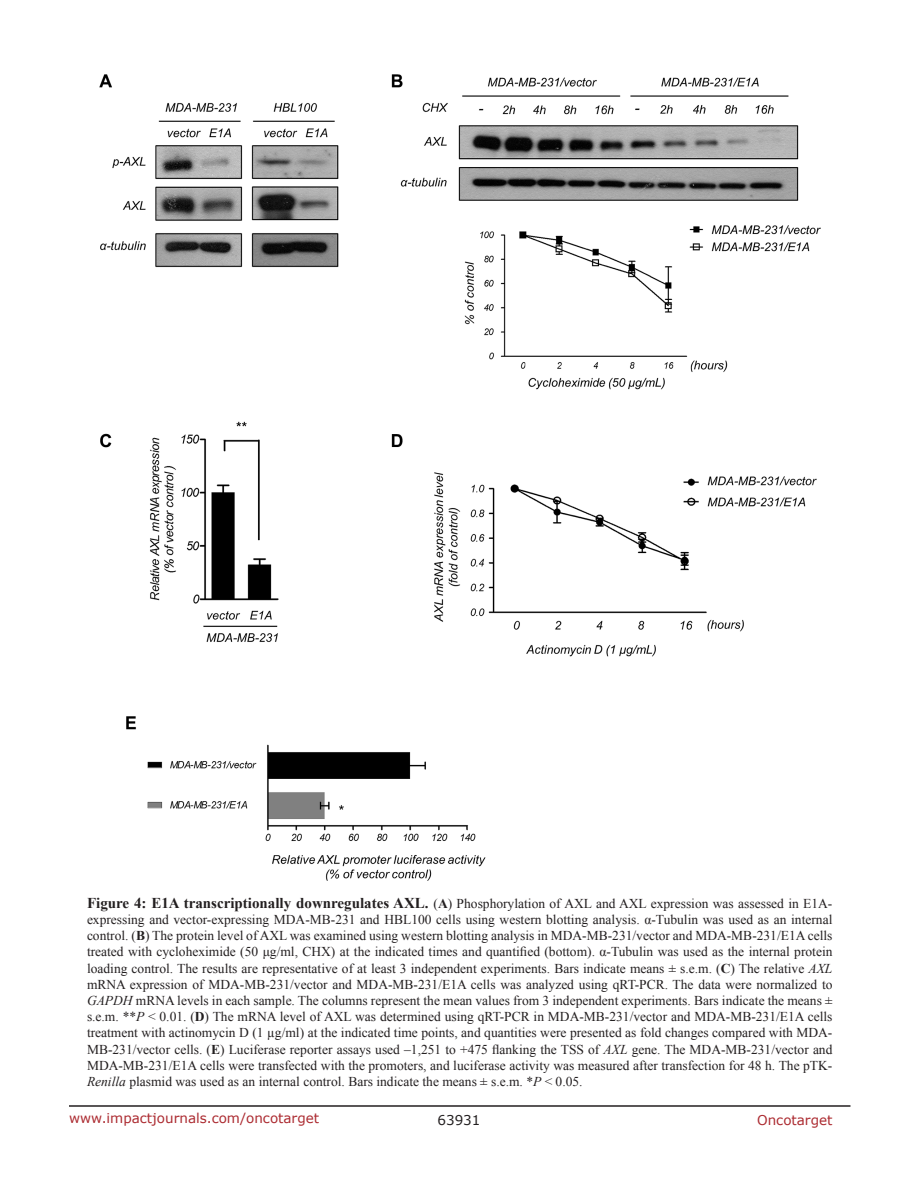
<style>
.page{position:relative;width:918px;height:1188px;background:#fff}
.page>*{position:absolute;margin:0;border:0;box-sizing:border-box;transform-origin:0 0}
.FigureText{font:13.5px/16.2px "Times New Roman";color:#231f20;text-align:justify}
.t1{font:13.5px "Verdana";color:#ac2b31}
.t2{font:13.5px "Verdana";color:#231f20}
.s1{font-weight:700;font-size:15px}
.s2{font-weight:700}
.s3{font-style:italic}
</style>
<div class="page">
<hr style="left:69px;top:1105px;width:781px;height:2px;background:#231f20">
<img style="left:99px;top:75px;width:721px;height:806px">
<p class="FigureText" style="left:87px;top:895px;width:747px"><span class="s1">Figure 4: E1A transcriptionally downregulates AXL.</span> (<span class="s2">A</span>) Phosphorylation of AXL and AXL expression was assessed in E1A&shy;expressing and vector-expressing MDA-MB-231 and HBL100 cells using western blotting analysis. α-Tubulin was used as an internal control. (<span class="s2">B</span>) The protein level of AXL was examined using western blotting analysis in MDA-MB-231/vector and MDA-MB-231/E1A cells treated with cycloheximide (50 μg/ml, CHX) at the indicated times and quantified (bottom). α-Tubulin was used as the internal protein loading control. The results are representative of at least 3 independent experiments. Bars indicate means ± s.e.m. (<span class="s2">C</span>) The relative <span class="s3">AXL </span>mRNA expression of MDA-MB-231/vector and MDA-MB-231/E1A cells was analyzed using qRT-PCR. The data were normalized to <span class="s3">GAPDH</span> mRNA levels in each sample. The columns represent the mean values from 3 independent experiments. Bars indicate the means ± s.e.m. **<span class="s3">P</span> &lt; 0.01. (<span class="s2">D</span>) The mRNA level of AXL was determined using qRT-PCR in MDA-MB-231/vector and MDA-MB-231/E1A cells treatment with actinomycin D (1 µg/ml) at the indicated time points, and quantities were presented as fold changes compared with MDA-MB-231/vector cells. (<span class="s2">E</span>) Luciferase reporter assays used –1,251 to +475 flanking the TSS of <span class="s3">AXL</span> gene. The MDA-MB-231/vector and MDA-MB-231/E1A cells were transfected with the promoters, and luciferase activity was measured after transfection for 48 h. The pTK-<span class="s3">Renilla</span> plasmid was used as an internal control. Bars indicate the means ± s.e.m. *<span class="s3">P</span> &lt; 0.05.</p>
<p class="t1" style="left:69px;top:1109px;width:252px">www.impactjournals.com/oncotarget</p>
<p class="t2" style="left:438px;top:1111px;width:44px">63931</p>
<p class="t1" style="left:757px;top:1111px;width:77px">Oncotarget</p>
</div>
